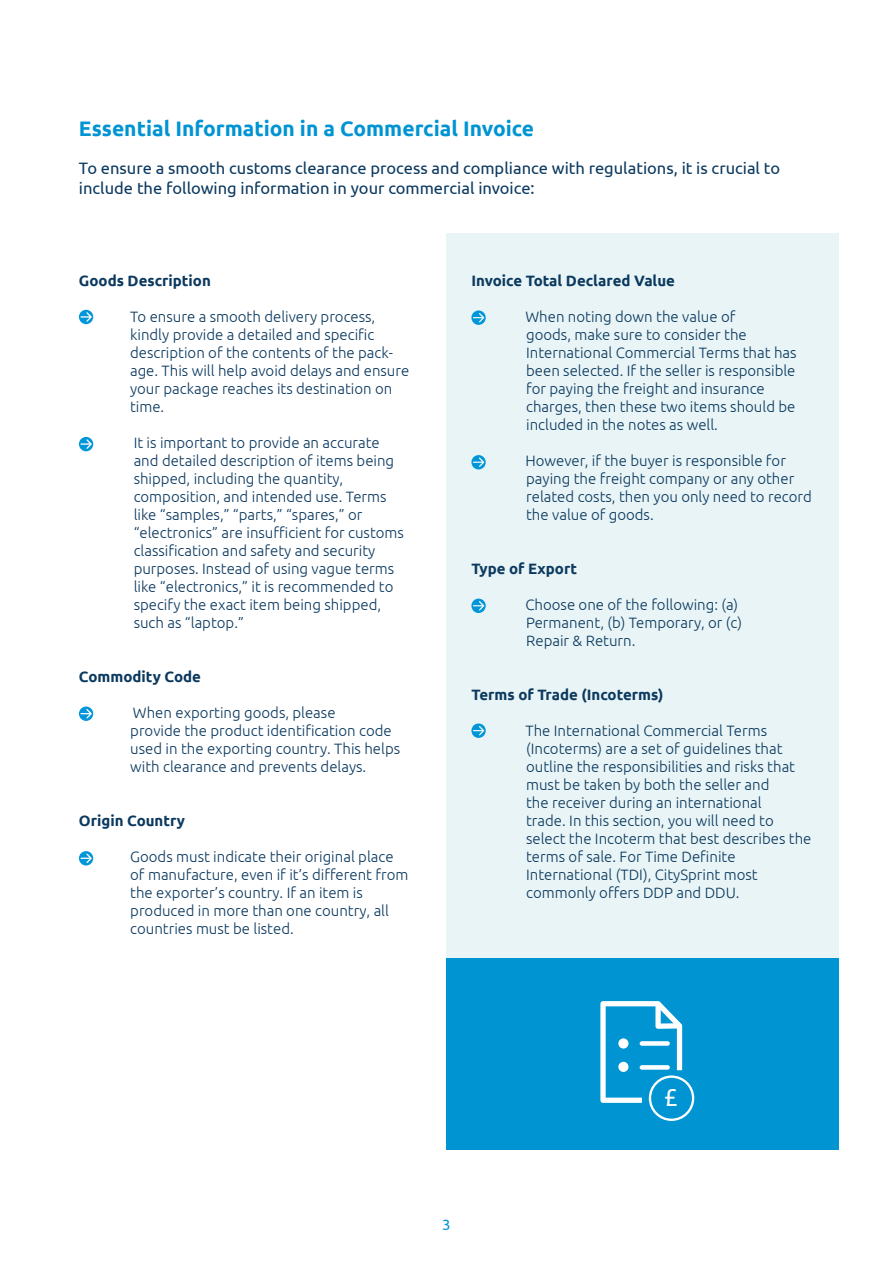
<style>
.page{position:relative;width:893px;height:1263px;background:#fff}
.page>*{position:absolute;margin:0;border:0;box-sizing:border-box;transform-origin:0 0}
.t1{font:24.75px "Ubuntu";color:#fff}
.t2{font:700 21px "Ubuntu";color:#0194d3}
.t3{font:16.5px/19.8px "Ubuntu";color:#0b395f}
.t4{font:300 15px/18px "Ubuntu";color:#0b395f}
.t5{font:700 15px "Ubuntu";color:#0b395f}
.t6{font:15px "Ubuntu";color:#0194d3}
</style>
<div class="page">
<div style="left:446px;top:233px;width:393px;height:725px;background:#e8f4f5"></div>
<div style="left:447px;top:958px;width:392px;height:192px;background:#0194d3"></div>
<svg style="left:79px;top:310px;width:14px;height:14px"></svg>
<svg style="left:79px;top:706px;width:14px;height:15px"></svg>
<svg style="left:79px;top:437px;width:14px;height:14px"></svg>
<svg style="left:79px;top:851px;width:14px;height:14px"></svg>
<svg style="left:471px;top:310px;width:15px;height:15px"></svg>
<svg style="left:471px;top:455px;width:15px;height:14px"></svg>
<svg style="left:471px;top:599px;width:15px;height:14px"></svg>
<svg style="left:471px;top:723px;width:15px;height:15px"></svg>
<svg style="left:600px;top:1001px;width:94px;height:120px"></svg>
<div style="left:640px;top:1041px;width:30px;height:5px;background:#fff;border-radius:2px"></div>
<div style="left:640px;top:1065px;width:30px;height:5px;background:#fff;border-radius:2px"></div>
<div style="left:618px;top:1062px;width:10px;height:10px;background:#fff;border-radius:50%"></div>
<div style="left:618px;top:1038px;width:10px;height:10px;background:#fff;border-radius:50%"></div>
<h2 class="t2" style="left:79px;top:116px;width:457px">Essential Information in a Commercial Invoice</h2>
<p class="t3" style="left:79px;top:158px;width:703px">To ensure a smooth customs clearance process and compliance with regulations, it is crucial to include the following information in your commercial invoice:</p>
<p class="t5" style="left:79px;top:271px;width:133px">Goods Description</p>
<p class="t4" style="left:130px;top:307px;width:281px">To ensure a smooth delivery process, kindly provide a detailed and specific description of the contents of the pack&shy;age. This will help avoid delays and ensure your package reaches its destination on time.</p>
<p class="t4" style="left:134px;top:433px;width:272px">It is important to provide an accurate and detailed description of items being shipped, including the quantity, composition, and intended use. Terms like “samples,” “parts,” “spares,” or “electronics” are insufficient for customs classification and safety and security purposes. Instead of using vague terms like “electronics,” it is recommended to specify the exact item being shipped, such as “laptop.”</p>
<p class="t5" style="left:79px;top:667px;width:124px">Commodity Code</p>
<p class="t4" style="left:130px;top:703px;width:271px">When exporting goods, please<br>provide the product identification code used in the exporting country. This helps with clearance and prevents delays.</p>
<p class="t5" style="left:79px;top:811px;width:108px">Origin Country</p>
<p class="t4" style="left:130px;top:847px;width:280px">Goods must indicate their original place of manufacture, even if it’s different from the exporter’s country. If an item is produced in more than one country, all countries must be listed.</p>
<p class="t5" style="left:471px;top:271px;width:205px">Invoice Total Declared Value</p>
<p class="t4" style="left:525px;top:307px;width:273px">When noting down the value of<br>goods, make sure to consider the International Commercial Terms that has been selected. If the seller is responsible for paying the freight and insurance charges, then these two items should be included in the notes as well.</p>
<p class="t4" style="left:525px;top:451px;width:288px">However, if the buyer is responsible for paying the freight company or any other related costs, then you only need to record the value of goods.</p>
<p class="t5" style="left:471px;top:559px;width:107px">Type of Export</p>
<p class="t4" style="left:525px;top:595px;width:218px">Choose one of the following: (a)<br>Permanent, (b) Temporary, or (c)<br>Repair &amp; Return.</p>
<p class="t5" style="left:471px;top:685px;width:194px">Terms of Trade (Incoterms)</p>
<p class="t4" style="left:525px;top:721px;width:288px">The International Commercial Terms (Incoterms) are a set of guidelines that outline the responsibilities and risks that must be taken by both the seller and<br>the receiver during an international<br>trade. In this section, you will need to select the Incoterm that best describes the terms of sale. For Time Definite International (TDI), CitySprint most commonly offers DDP and DDU.</p>
<p class="t6" style="left:442px;top:1215px;width:10px">3</p>
<h1 class="t1" style="left:664px;top:1082px;width:15px">£</h1>
</div>
